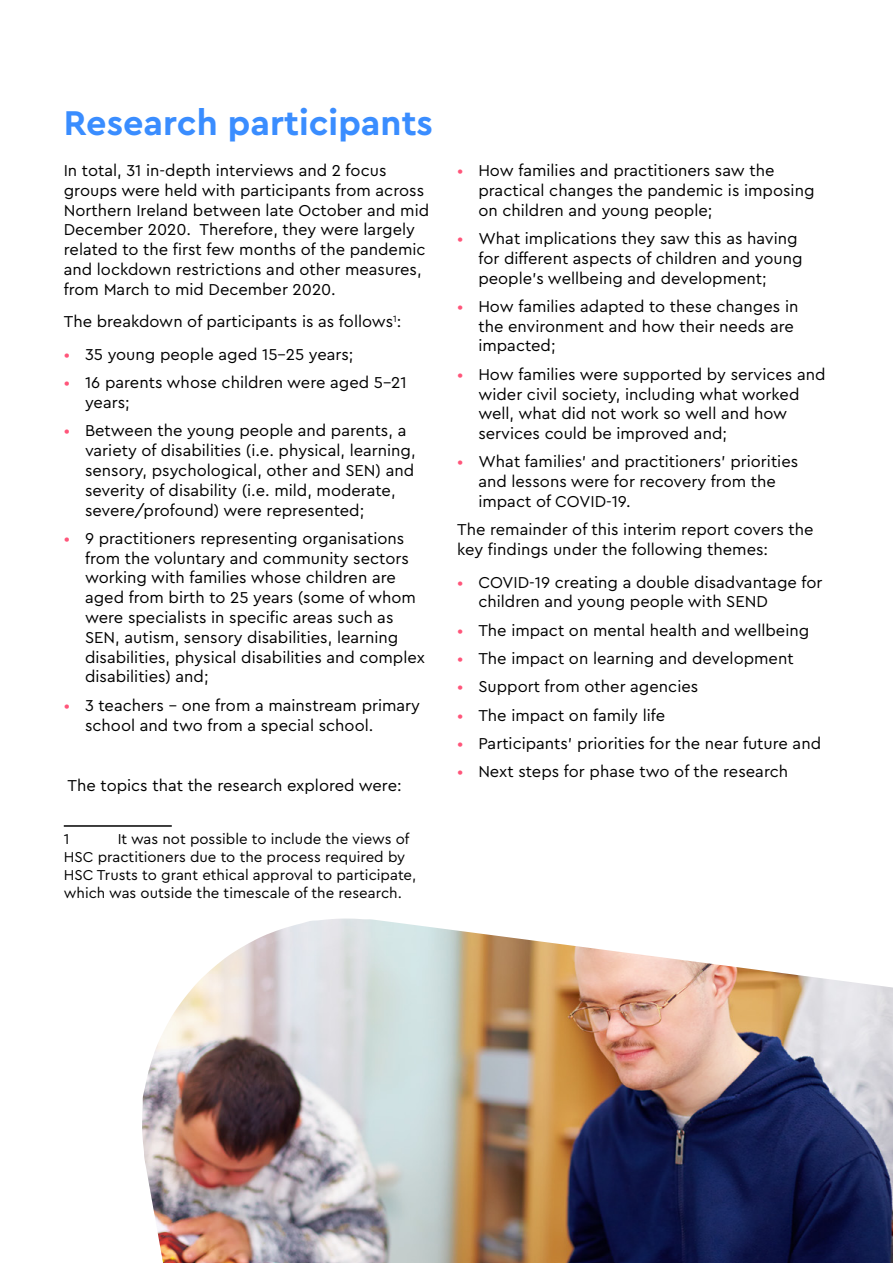
<style>
.page{position:relative;width:893px;height:1263px;background:#fff}
.page>*{position:absolute;margin:0;border:0;box-sizing:border-box;transform-origin:0 0}
.t1{font:700 36px "Cera Pro";color:#3a8dff}
.t2{font:16.5px/19.8px "Cera Pro";color:#000}
.t3{font:15px/18px "Cera Pro";color:#000}
.s1{color:#ff557a}
</style>
<div class="page">
<hr style="left:64px;top:825px;width:108px;height:2px;background:#000">
<img style="left:142px;top:918px;width:751px;height:345px">
<h1 class="t1" style="left:64px;top:99px;width:371px">Research participants</h1>
<p class="t2" style="left:64px;top:160px;width:367px">In total, 31 in-depth interviews and 2 focus groups were held with participants from across Northern Ireland between late October and mid December 2020. Therefore, they were largely related to the first few months of the pandemic and lockdown restrictions and other measures, from March to mid December 2020.</p>
<p class="t2" style="left:64px;top:311px;width:339px">The breakdown of participants is as follows<sup>1</sup>:</p>
<p class="t2" style="left:64px;top:344px;width:291px"><span class="s1">•</span> 35 young people aged 15-25 years;</p>
<p class="t2" style="left:85px;top:372px;width:323px;text-indent:-21px"><span class="s1">•</span> 16 parents whose children were aged 5-21 years;</p>
<p class="t2" style="left:85px;top:420px;width:332px;text-indent:-21px"><span class="s1">•</span> Between the young people and parents, a variety of disabilities (i.e. physical, learning, sensory, psychological, other and SEN) and severity of disability (i.e. mild, moderate, severe/profound) were represented;</p>
<p class="t2" style="left:85px;top:528px;width:341px;text-indent:-21px"><span class="s1">•</span> 9 practitioners representing organisations from the voluntary and community sectors working with families whose children are aged from birth to 25 years (some of whom were specialists in specific areas such as SEN, autism, sensory disabilities, learning disabilities, physical disabilities and complex disabilities) and;</p>
<p class="t2" style="left:85px;top:695px;width:337px;text-indent:-21px"><span class="s1">•</span> 3 teachers – one from a mainstream primary school and two from a special school.</p>
<p class="t2" style="left:68px;top:775px;width:336px">The topics that the research explored were:</p>
<p class="t3" style="left:64px;top:829px;width:354px;text-indent:54px">It was not possible to include the views of HSC practitioners due to the process required by HSC Trusts to grant ethical approval to participate, which was outside the timescale of the research.</p>
<p class="t3" style="left:64px;top:829px;width:7px">1</p>
<p class="t2" style="left:478px;top:160px;width:338px;text-indent:-21px"><span class="s1">•</span> How families and practitioners saw the practical changes the pandemic is imposing on children and young people;</p>
<p class="t2" style="left:478px;top:228px;width:326px;text-indent:-21px"><span class="s1">•</span> What implications they saw this as having for different aspects of children and young people’s wellbeing and development;</p>
<p class="t2" style="left:478px;top:296px;width:322px;text-indent:-21px"><span class="s1">•</span> How families adapted to these changes in the environment and how their needs are impacted;</p>
<p class="t2" style="left:478px;top:364px;width:349px;text-indent:-21px"><span class="s1">•</span> How families were supported by services and wider civil society, including what worked well, what did not work so well and how services could be improved and;</p>
<p class="t2" style="left:478px;top:451px;width:321px;text-indent:-21px"><span class="s1">•</span> What families’ and practitioners’ priorities and lessons were for recovery from the impact of COVID-19.</p>
<p class="t2" style="left:457px;top:519px;width:358px">The remainder of this interim report covers the key findings under the following themes:</p>
<p class="t2" style="left:478px;top:571px;width:346px;text-indent:-21px"><span class="s1">•</span> COVID-19 creating a double disadvantage for children and young people with SEND</p>
<p class="t2" style="left:457px;top:620px;width:354px"><span class="s1">•</span> The impact on mental health and wellbeing</p>
<p class="t2" style="left:457px;top:648px;width:338px"><span class="s1">•</span> The impact on learning and development</p>
<p class="t2" style="left:457px;top:676px;width:243px"><span class="s1">•</span> Support from other agencies</p>
<p class="t2" style="left:457px;top:704px;width:210px"><span class="s1">•</span> The impact on family life</p>
<p class="t2" style="left:457px;top:733px;width:365px"><span class="s1">•</span> Participants’ priorities for the near future and</p>
<p class="t2" style="left:457px;top:761px;width:333px"><span class="s1">•</span> Next steps for phase two of the research</p>
</div>
